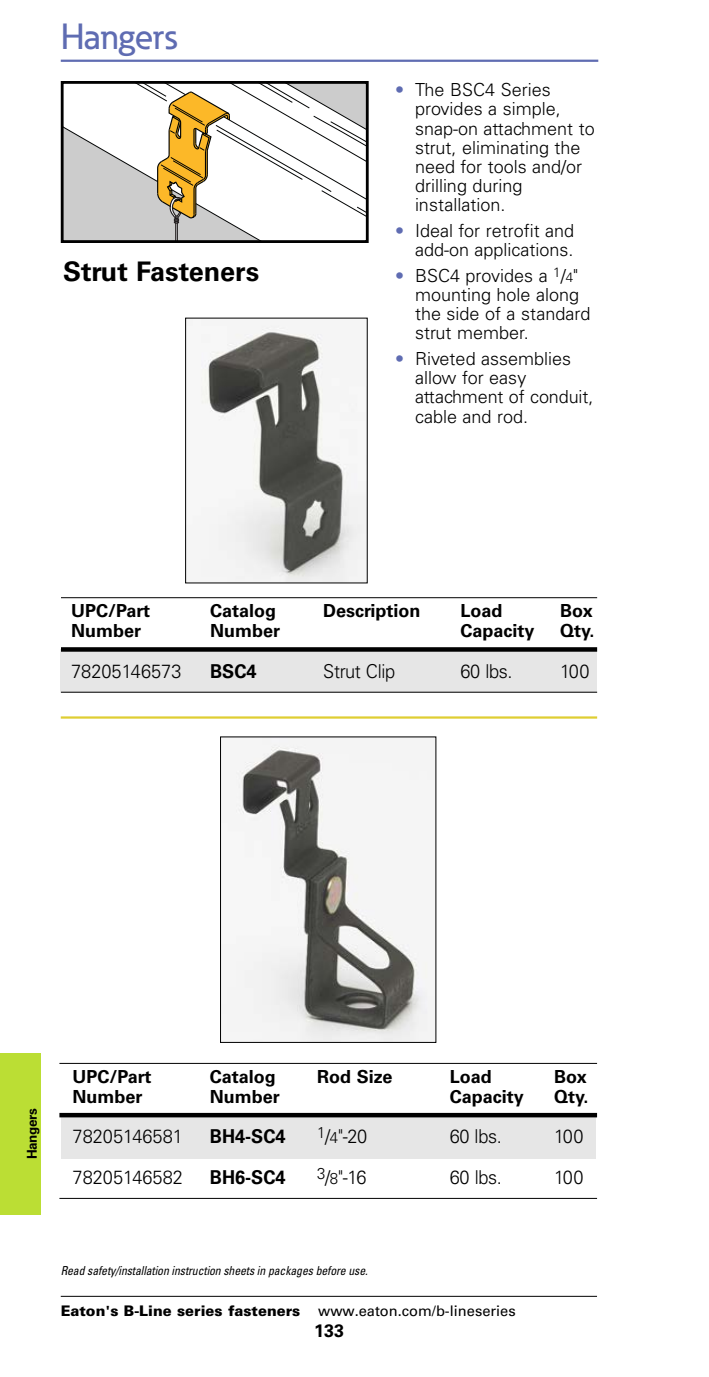
<style>
.page{position:relative;width:709px;height:1377px;background:#fff}
.page>*{position:absolute;margin:0;border:0;box-sizing:border-box;transform-origin:0 0}
.t1{font:500 36px "Eaton";color:#5f6cb2}
.t2{font:700 27px "Univers LT Std";color:#000}
.t3{font:300 19.12px "Univers LT Std";color:#000;scale:.95 1}
.t4{font:700 19.12px "Univers LT Std";color:#000;scale:.95 1}
.t5{font:300 18px/19.1px "Univers LT Std";color:#000}
.t6{font:700 18px "Univers LT Std";color:#000}
.t7{font:900 14.62px "Univers LT Std";color:#000}
.t8{font:700 13.5px "Univers LT Std";letter-spacing:-.03em;color:#000}
.t9{font:italic condensed 12.38px "Univers LT Std";letter-spacing:-.01em;color:#000;scale:.95 1}
.s1{color:#5f6cb2}
.s2{font-size:13.5px}
.s3{font-size:15.75px}
.s4{font-weight:400}
</style>
<div class="page">
<div style="left:0;top:1053px;width:40px;height:162px;background:#bbde34"></div>
<hr style="left:61px;top:60px;width:537px;height:2px;background:#5f6cb2">
<hr style="left:61px;top:1296px;width:536px;height:1px;background:#000">
<svg style="left:65px;top:85px;width:300px;height:154px"></svg>
<div style="left:61px;top:81px;width:308px;height:162px;border:3px solid #000"></div>
<img style="left:201px;top:325px;width:164px;height:256px">
<div style="left:185px;top:318px;width:182px;height:265px;border:1px solid #000"></div>
<img style="left:222px;top:739px;width:212px;height:302px">
<div style="left:220px;top:737px;width:216px;height:306px;border:1px solid #000"></div>
<hr style="left:61px;top:716px;width:536px;height:3px;background:#dfce32">
<div style="left:61px;top:649px;width:536px;height:44px;background:#e6e6e6"></div>
<hr style="left:61px;top:597px;width:536px;height:1px;background:#000">
<div style="left:61px;top:647px;width:536px;height:5px;background:#000"></div>
<hr style="left:61px;top:692px;width:536px;height:1px;background:#000">
<div style="left:61px;top:1115px;width:534px;height:44px;background:#e6e6e6"></div>
<hr style="left:59px;top:1063px;width:538px;height:1px;background:#000">
<hr style="left:59px;top:1113px;width:538px;height:4px;background:#000">
<hr style="left:59px;top:1198px;width:538px;height:1px;background:#000">
<h1 class="t1" style="left:61px;top:23px;width:118px">Hangers</h1>
<h2 class="t2" style="left:63px;top:261px;width:198px">Strut Fasteners</h2>
<p class="t5" style="left:415px;top:82px;width:181px;text-indent:-20px"><span class="s1">•</span> The BSC4 Series provides a simple, snap-on attachment to strut, eliminating the need for tools and/or drilling during installation.</p>
<p class="t5" style="left:395px;top:223px;width:181px;text-align:right"><span class="s1">•</span> Ideal for retrofit and add-on applications.</p>
<p class="t5" style="left:415px;top:267px;width:177px;text-indent:-20px"><span class="s1">•</span> BSC4 provides a <sup>1</sup>/<span class="s2">4</span>" mounting hole along the side of a standard strut member.</p>
<p class="t5" style="left:415px;top:351px;width:180px;text-indent:-20px"><span class="s1">•</span> Riveted assemblies allow for easy attachment of conduit, cable and rod.</p>
<p class="t6" style="left:71px;top:604px;width:80px">UPC/Part</p>
<p class="t6" style="left:210px;top:604px;width:68px">Catalog</p>
<p class="t6" style="left:323px;top:604px;width:99px">Description</p>
<p class="t6" style="left:460px;top:604px;width:44px">Load</p>
<p class="t6" style="left:560px;top:604px;width:34px">Box</p>
<p class="t6" style="left:71px;top:624px;width:72px">Number</p>
<p class="t6" style="left:210px;top:624px;width:72px">Number</p>
<p class="t6" style="left:460px;top:624px;width:76px">Capacity</p>
<p class="t6" style="left:560px;top:624px;width:36px">Qty.</p>
<p class="t3" style="left:71px;top:664px;width:118px">78205146573</p>
<p class="t4" style="left:210px;top:664px;width:50px">BSC4</p>
<p class="t3" style="left:323px;top:664px;width:77px">Strut Clip</p>
<p class="t3" style="left:460px;top:664px;width:56px">60 lbs.</p>
<p class="t3" style="left:560px;top:664px;width:32px">100</p>
<p class="t8" style="left:27px;top:1159px;width:52px;rotate:-90deg">Hangers</p>
<p class="t6" style="left:73px;top:1070px;width:80px">UPC/Part</p>
<p class="t6" style="left:210px;top:1070px;width:68px">Catalog</p>
<p class="t6" style="left:317px;top:1070px;width:77px">Rod Size</p>
<p class="t6" style="left:450px;top:1070px;width:44px">Load</p>
<p class="t6" style="left:554px;top:1070px;width:34px">Box</p>
<p class="t6" style="left:73px;top:1090px;width:72px">Number</p>
<p class="t6" style="left:210px;top:1090px;width:72px">Number</p>
<p class="t6" style="left:450px;top:1090px;width:76px">Capacity</p>
<p class="t6" style="left:554px;top:1090px;width:36px">Qty.</p>
<p class="t3" style="left:73px;top:1130px;width:118px">78205146581</p>
<p class="t4" style="left:210px;top:1130px;width:81px">BH4-SC4</p>
<p class="t3" style="left:317px;top:1130px;width:54px"><sup>1</sup>/<span class="s3">4</span>"-20</p>
<p class="t3" style="left:450px;top:1130px;width:56px">60 lbs.</p>
<p class="t3" style="left:554px;top:1130px;width:32px">100</p>
<p class="t3" style="left:73px;top:1170px;width:118px">78205146582</p>
<p class="t4" style="left:210px;top:1170px;width:81px">BH6-SC4</p>
<p class="t3" style="left:317px;top:1170px;width:53px"><sup>3</sup>/<span class="s3">8</span>"-16</p>
<p class="t3" style="left:450px;top:1170px;width:56px">60 lbs.</p>
<p class="t3" style="left:554px;top:1170px;width:32px">100</p>
<p class="t9" style="left:61px;top:1266px;width:325px">Read safety/installation instruction sheets in packages before use.</p>
<p class="t7" style="left:61px;top:1305px;width:456px">Eaton's B-Line series fasteners <span class="s4">www.eaton.com/b-lineseries</span></p>
<p class="t6" style="left:314px;top:1324px;width:32px">133</p>
</div>
